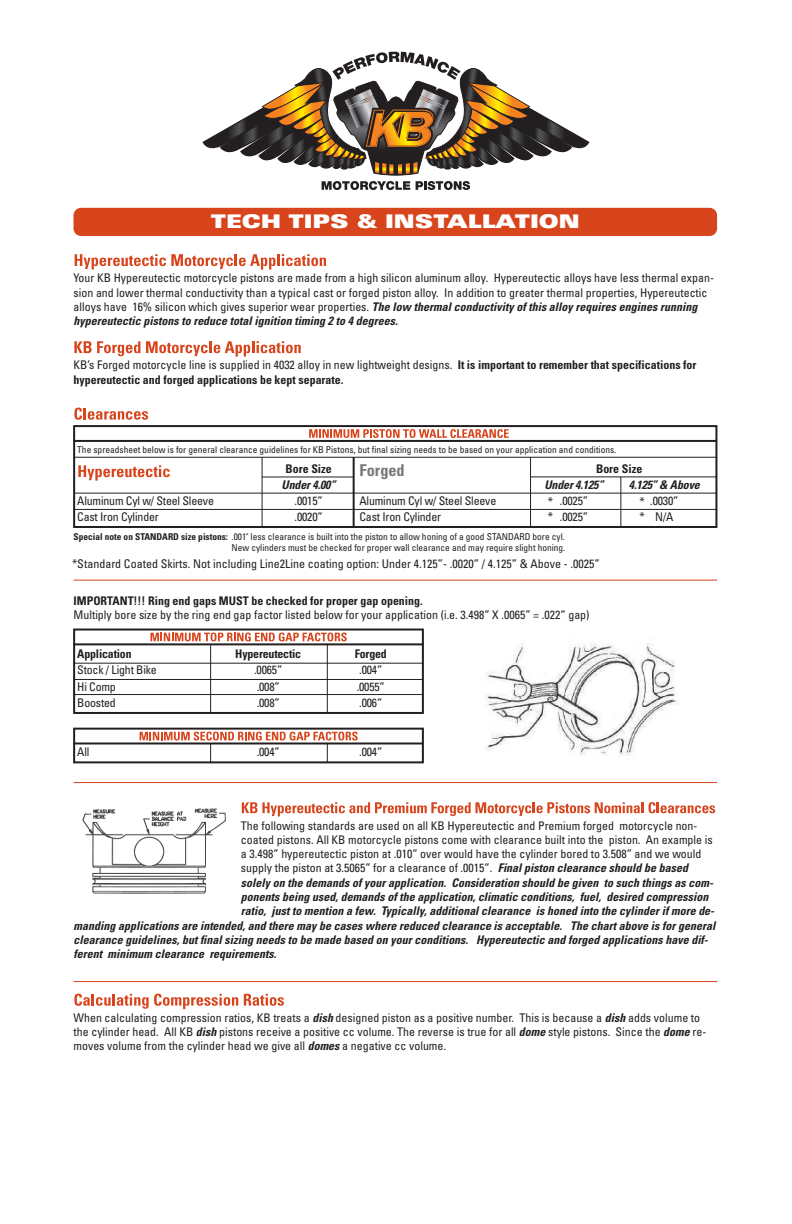
<style>
.page{position:relative;width:792px;height:1224px;background:#fff}
.page>*{position:absolute;margin:0;border:0;box-sizing:border-box;transform-origin:0 0}
.t1{font:900 expanded 18.8px "Univers";color:#fff}
.t2{font:700 condensed 16.4px "Univers";color:#76787b}
.t3{font:condensed 12px/14.4px "Univers";color:#231f20}
.t4{font:italic 700 condensed 12px "Univers";letter-spacing:.005em;color:#231f20}
.t5{font:700 condensed 12px/14.4px "Univers";color:#231f20}
.t6{font:condensed 12px "Univers LT Std";color:#231f20}
.t7{font:condensed 9.4px/11.2px "Univers";color:#231f20;text-align:right}
.s1{font-weight:700;font-style:italic}
.s2{font-weight:400}
.s3{font-weight:700}
</style>
<div class="page">
<svg style="left:75px;top:254px;width:251px;height:16px"></svg>
<svg style="left:74px;top:341px;width:66px;height:15px"></svg>
<svg style="left:146px;top:341px;width:155px;height:16px"></svg>
<svg style="left:74px;top:408px;width:74px;height:12px"></svg>
<div style="left:73px;top:425px;width:644px;height:103px;border:2px solid #231f20"></div>
<svg style="left:309px;top:429px;width:200px;height:9px"></svg>
<svg style="left:78px;top:465px;width:92px;height:16px"></svg>
<hr style="left:74px;top:440px;width:643px;height:2px;background:#231f20">
<hr style="left:74px;top:457px;width:643px;height:1px;background:#231f20">
<hr style="left:531px;top:477px;width:186px;height:1px;background:#231f20">
<hr style="left:262px;top:477px;width:92px;height:1px;background:#231f20">
<hr style="left:74px;top:493px;width:643px;height:1px;background:#231f20">
<hr style="left:74px;top:509px;width:643px;height:1px;background:#231f20">
<hr style="left:262px;top:457px;width:1px;height:70px;background:#231f20">
<hr style="left:353px;top:457px;width:2px;height:70px;background:#231f20">
<hr style="left:530px;top:457px;width:1px;height:70px;background:#231f20">
<hr style="left:621px;top:477px;width:1px;height:50px;background:#231f20">
<svg style="left:74px;top:994px;width:164px;height:15px"></svg>
<svg style="left:244px;top:994px;width:40px;height:12px"></svg>
<hr style="left:74px;top:981px;width:643px;height:1px;background:#d8441c">
<hr style="left:74px;top:782px;width:643px;height:1px;background:#d8441c">
<hr style="left:74px;top:580px;width:643px;height:1px;background:#d8441c">
<svg style="left:242px;top:802px;width:473px;height:14px"></svg>
<img style="left:82px;top:808px;width:144px;height:86px">
<div style="left:74px;top:208px;width:643px;height:28px;background:#d8441c;border-radius:7px"></div>
<div style="left:73px;top:629px;width:351px;height:85px;border:2px solid #231f20"></div>
<svg style="left:150px;top:633px;width:197px;height:8px"></svg>
<hr style="left:74px;top:643px;width:350px;height:2px;background:#231f20">
<hr style="left:74px;top:663px;width:350px;height:1px;background:#231f20">
<hr style="left:74px;top:679px;width:350px;height:1px;background:#231f20">
<hr style="left:74px;top:694px;width:350px;height:1px;background:#231f20">
<hr style="left:210px;top:645px;width:1px;height:68px;background:#231f20">
<hr style="left:327px;top:644px;width:1px;height:70px;background:#231f20">
<div style="left:73px;top:728px;width:351px;height:35px;border:2px solid #231f20"></div>
<hr style="left:74px;top:742px;width:350px;height:2px;background:#231f20">
<svg style="left:140px;top:732px;width:218px;height:31px"></svg>
<img style="left:485px;top:643px;width:194px;height:113px">
<svg style="left:202px;top:52px;width:388px;height:138px"></svg>
<p class="t1" style="left:211px;top:210px;width:370px">TECH TIPS &amp; INSTALLATION</p>
<p class="t3" style="left:74px;top:271px;width:642px">Your KB Hypereutectic motorcycle pistons are made from a high silicon aluminum alloy. Hypereutectic alloys have less thermal expan&shy;sion and lower thermal conductivity than a typical cast or forged piston alloy. In addition to greater thermal properties, Hypereutectic alloys have 16% silicon which gives superior wear properties. <span class="s1">The low thermal conductivity of this alloy requires engines running hypereutectic pistons to reduce total ignition timing 2 to 4 degrees.</span></p>
<p class="t5" style="left:74px;top:358px;width:625px"><span class="s2">KB’s Forged motorcycle line is supplied in 4032 alloy in new lightweight designs.</span> It is important to remember that specifications for hypereutectic and forged applications be kept separate.</p>
<p class="t7" style="left:77px;top:444px;width:541px">The spreadsheet below is for general clearance guidelines for KB Pistons, but final sizing needs to be based on your application and conditions.</p>
<p class="t5" style="left:286px;top:461px;width:48px">Bore Size</p>
<p class="t2" style="left:360px;top:460px;width:47px">Forged</p>
<p class="t5" style="left:596px;top:461px;width:48px">Bore Size</p>
<p class="t4" style="left:282px;top:477px;width:56px">Under 4.00”</p>
<p class="t4" style="left:544px;top:477px;width:61px">Under 4.125”</p>
<p class="t4" style="left:629px;top:477px;width:72px">4.125” &amp; Above</p>
<p class="t3" style="left:77px;top:493px;width:138px">Aluminum Cyl w/ Steel Sleeve</p>
<p class="t3" style="left:295px;top:493px;width:30px">.0015”</p>
<p class="t3" style="left:360px;top:493px;width:138px">Aluminum Cyl w/ Steel Sleeve</p>
<p class="t3" style="left:560px;top:493px;width:30px">.0025”</p>
<p class="t3" style="left:650px;top:493px;width:30px">.0030”</p>
<p class="t3" style="left:77px;top:509px;width:83px">Cast Iron Cylinder</p>
<p class="t3" style="left:295px;top:509px;width:30px">.0020”</p>
<p class="t3" style="left:360px;top:509px;width:83px">Cast Iron Cylinder</p>
<p class="t3" style="left:560px;top:509px;width:30px">.0025”</p>
<p class="t3" style="left:655px;top:509px;width:20px">N/A</p>
<p class="t6" style="left:548px;top:494px;width:7px">*</p>
<p class="t6" style="left:548px;top:509px;width:7px">*</p>
<p class="t6" style="left:639px;top:494px;width:7px">*</p>
<p class="t6" style="left:639px;top:509px;width:7px">*</p>
<p class="t7" style="left:74px;top:531px;width:493px"><span class="s3">Special note on STANDARD size pistons:</span> .001" less clearance is built into the piston to allow honing of a good STANDARD bore cyl.<br>New cylinders must be checked for proper wall clearance and may require slight honing.</p>
<p class="t6" style="left:72px;top:556px;width:529px">*Standard Coated Skirts. Not including Line2Line coating option: Under 4.125”- .0020” / 4.125” &amp; Above - .0025”</p>
<p class="t3" style="left:74px;top:593px;width:518px"><span class="s3">IMPORTANT!!! Ring end gaps MUST be checked for proper gap opening.<br></span>Multiply bore size by the ring end gap factor listed below for your application (i.e. 3.498” X .0065” = .022” gap)</p>
<p class="t5" style="left:77px;top:646px;width:56px">Application</p>
<p class="t5" style="left:235px;top:646px;width:67px">Hypereutectic</p>
<p class="t5" style="left:355px;top:646px;width:34px">Forged</p>
<p class="t3" style="left:77px;top:663px;width:81px">Stock / Light Bike</p>
<p class="t3" style="left:254px;top:663px;width:30px">.0065”</p>
<p class="t3" style="left:359px;top:663px;width:25px">.004”</p>
<p class="t3" style="left:77px;top:679px;width:40px">Hi Comp</p>
<p class="t3" style="left:257px;top:679px;width:25px">.008”</p>
<p class="t3" style="left:357px;top:679px;width:30px">.0055”</p>
<p class="t3" style="left:77px;top:696px;width:40px">Boosted</p>
<p class="t3" style="left:257px;top:696px;width:25px">.008”</p>
<p class="t3" style="left:359px;top:696px;width:25px">.006”</p>
<p class="t3" style="left:77px;top:745px;width:14px">All</p>
<p class="t3" style="left:257px;top:745px;width:25px">.004”</p>
<p class="t3" style="left:359px;top:745px;width:25px">.004”</p>
<p class="t3" style="left:241px;top:818px;width:458px">The following standards are used on all KB Hypereutectic and Premium forged motorcycle non-</p>
<p class="t3" style="left:241px;top:832px;width:473px">coated pistons. All KB motorcycle pistons come with clearance built into the piston. An example is</p>
<p class="t3" style="left:241px;top:847px;width:462px">a 3.498” hypereutectic piston at .010” over would have the cylinder bored to 3.508” and we would</p>
<p class="t3" style="left:241px;top:861px;width:449px">supply the piston at 3.5065” for a clearance of .0015”. <span class="s1">Final piston clearance should be based</span></p>
<p class="t4" style="left:241px;top:875px;width:474px">solely on the demands of your application. Consideration should be given to such things as com-</p>
<p class="t4" style="left:241px;top:889px;width:469px">ponents being used, demands of the application, climatic conditions, fuel, desired compression</p>
<p class="t4" style="left:241px;top:904px;width:475px">ratio, just to mention a few. Typically, additional clearance is honed into the cylinder if more de-</p>
<p class="t4" style="left:74px;top:918px;width:643px">manding applications are intended, and there may be cases where reduced clearance is acceptable. The chart above is for general</p>
<p class="t4" style="left:74px;top:932px;width:636px">clearance guidelines, but final sizing needs to be made based on your conditions. Hypereutectic and forged applications have dif-</p>
<p class="t4" style="left:74px;top:947px;width:205px">ferent minimum clearance requirements.</p>
<p class="t3" style="left:74px;top:1011px;width:634px">When calculating compression ratios, KB treats a <span class="s1">dish</span> designed piston as a positive number. This is because a <span class="s1">dish</span> adds volume to the cylinder head. All KB <span class="s1">dish</span> pistons receive a positive cc volume. The reverse is true for all <span class="s1">dome</span> style pistons. Since the <span class="s1">dome</span> re&shy;moves volume from the cylinder head we give all <span class="s1">domes</span> a negative cc volume.</p>
</div>
